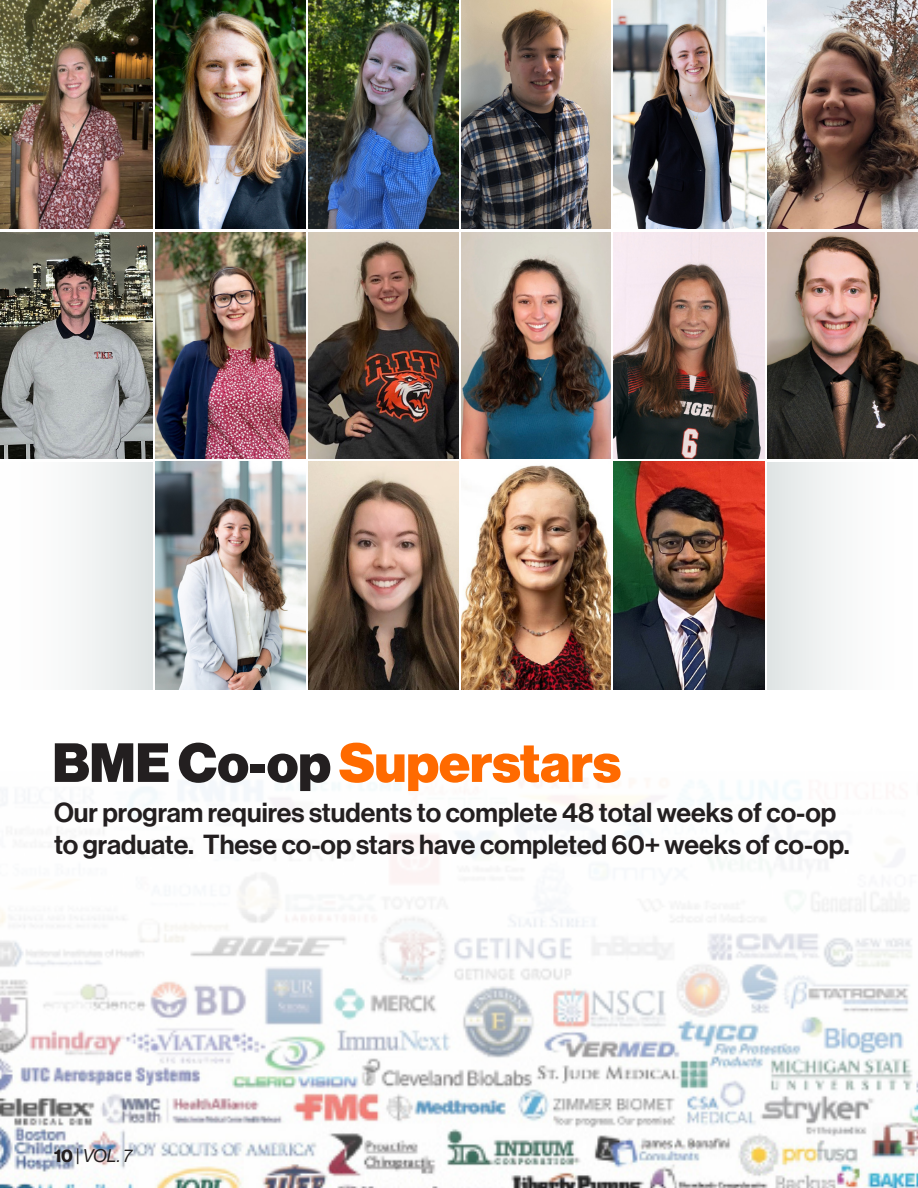
<style>
.page{position:relative;width:918px;height:1188px;background:#fff}
.page>*{position:absolute;margin:0;border:0;box-sizing:border-box;transform-origin:0 0}
.t1{font:54px "N Haas Grotesk DS Std 95 Blk";color:#ff6a00}
.t2{font:27px/32.4px "N Haas Grotesk DS Std 65 Md";color:#231f20}
.t3{font:18px "N Haas Grotesk DS Std 56 It";color:#231f20}
.s1{color:#231f20}
.s2{font-family:"N Haas Grotesk DS Std 75 Bd"}
.s3{font-family:"N Haas Grotesk DS Std 55 Rg"}
</style>
<div class="page">
<svg style="left:0;top:779px;width:918px;height:409px"></svg>
<img style="left:0;top:0;width:152px;height:229px">
<img style="left:156px;top:0;width:149px;height:229px">
<img style="left:309px;top:0;width:149px;height:229px">
<img style="left:462px;top:0;width:148px;height:229px">
<img style="left:614px;top:0;width:150px;height:229px">
<img style="left:768px;top:0;width:150px;height:229px">
<img style="left:0;top:232px;width:152px;height:226px">
<img style="left:156px;top:232px;width:149px;height:226px">
<img style="left:309px;top:232px;width:149px;height:226px">
<img style="left:462px;top:232px;width:148px;height:226px">
<img style="left:614px;top:232px;width:150px;height:226px">
<img style="left:768px;top:232px;width:150px;height:226px">
<img style="left:156px;top:462px;width:149px;height:228px">
<img style="left:309px;top:462px;width:149px;height:228px">
<img style="left:462px;top:465px;width:148px;height:225px">
<img style="left:614px;top:462px;width:150px;height:228px">
<div style="left:768px;top:462px;width:150px;height:228px;background:linear-gradient(to right,#e3e7e7,#fff)"></div>
<div style="left:0;top:462px;width:152px;height:228px;background:linear-gradient(to right,#fff,#e3e7e7)"></div>
<svg style="left:410px;top:457px;width:65px;height:2px"></svg>
<p class="t1" style="left:52px;top:731px;width:570px"><span class="s1">BME Co-op</span> Superstars</p>
<p class="t2" style="left:54px;top:797px;width:797px">Our program requires students to complete 48 total weeks of co-op to graduate. These co-op stars have completed 60+ weeks of co-op.</p>
<p class="t3" style="left:54px;top:1145px;width:80px"><span class="s2">10</span> <span class="s3">|</span> VOL. 7</p>
</div>
